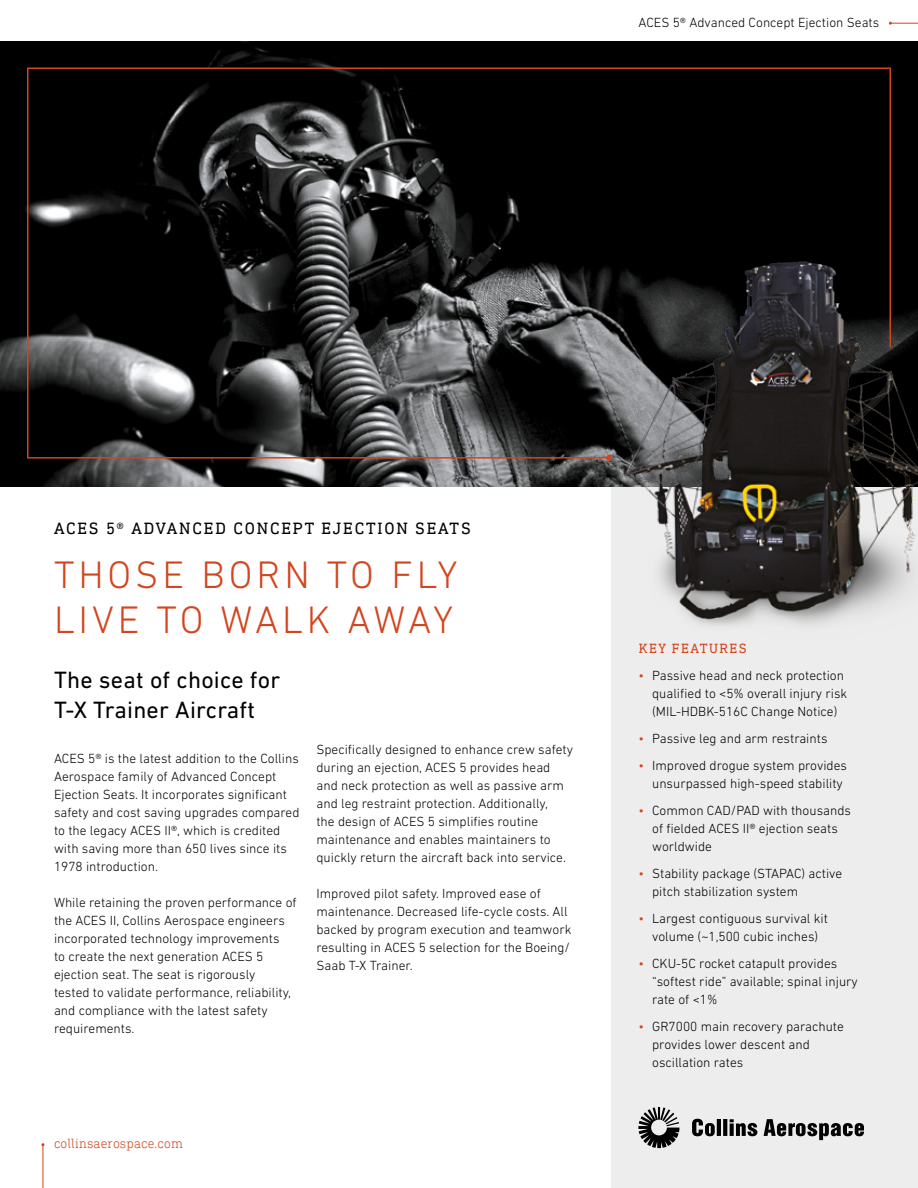
<style>
.page{position:relative;width:918px;height:1188px;background:#fff}
.page>*{position:absolute;margin:0;border:0;box-sizing:border-box;transform-origin:0 0}
.t1{font:300 39px/45px "DIN Next LT Pro";letter-spacing:.1em;color:#d2451e}
.t2{font:24px/30px "DIN Next LT Pro";letter-spacing:.01em;color:#000}
.t3{font:16.5px "DIN Next Slab Pro";letter-spacing:.11em;color:#000}
.t4{font:300 13.5px/18px "DIN Next LT Pro";color:#000}
.t5{font:300 13.5px "DIN Next Slab Pro";letter-spacing:.01em;color:#d2451e}
.t6{font:13.5px "DIN Next Slab Pro";letter-spacing:.11em;color:#d2451e}
.s1{color:#d2451e}
</style>
<div class="page">
<div style="left:612px;top:471px;width:306px;height:717px;background:#ededed"></div>
<img style="left:0;top:41px;width:918px;height:446px">
<svg style="left:26px;top:67px;width:866px;height:392px;background:#201f1f"></svg>
<svg style="left:606px;top:455px;width:4px;height:6px"></svg>
<img style="left:610px;top:238px;width:308px;height:406px">
<hr style="left:43px;top:1145px;width:1px;height:43px;background:#d2451e">
<svg style="left:889px;top:22px;width:29px;height:3px"></svg>
<svg style="left:638px;top:1107px;width:42px;height:41px"></svg>
<svg style="left:692px;top:1119px;width:172px;height:21px"></svg>
<p class="t4" style="left:638px;top:13px;width:242px">ACES 5® Advanced Concept Ejection Seats</p>
<p class="t3" style="left:54px;top:519px;width:418px">ACES 5® ADVANCED CONCEPT EJECTION SEATS</p>
<h1 class="t1" style="left:54px;top:552px;width:405px">THOSE BORN TO FLY<br>LIVE TO WALK AWAY</h1>
<h2 class="t2" style="left:54px;top:664px;width:228px">The seat of choice for<br>T-X Trainer Aircraft</h2>
<p class="t4" style="left:54px;top:749px;width:247px">ACES 5® is the latest addition to the Collins Aerospace family of Advanced Concept Ejection Seats. It incorporates significant safety and cost saving upgrades compared to the legacy ACES II®, which is credited with saving more than 650 lives since its 1978 introduction.</p>
<p class="t4" style="left:54px;top:893px;width:244px">While retaining the proven performance of the ACES II, Collins Aerospace engineers incorporated technology improvements<br>to create the next generation ACES 5 ejection seat. The seat is rigorously<br>tested to validate performance, reliability, and compliance with the latest safety requirements.</p>
<p class="t4" style="left:316px;top:740px;width:258px">Specifically designed to enhance crew safety during an ejection, ACES 5 provides head and neck protection as well as passive arm and leg restraint protection. Additionally,<br>the design of ACES 5 simplifies routine maintenance and enables maintainers to quickly return the aircraft back into service.</p>
<p class="t4" style="left:316px;top:884px;width:257px">Improved pilot safety. Improved ease of maintenance. Decreased life-cycle costs. All backed by program execution and teamwork resulting in ACES 5 selection for the Boeing/ Saab T-X Trainer.</p>
<p class="t5" style="left:54px;top:1136px;width:131px">collinsaerospace.com</p>
<p class="t6" style="left:639px;top:641px;width:110px">KEY FEATURES</p>
<p class="t4" style="left:652px;top:666px;width:197px;text-indent:-14px"><span class="s1">•</span> Passive head and neck protection qualified to &lt;5% overall injury risk (MIL-HDBK-516C Change Notice)</p>
<p class="t4" style="left:639px;top:729px;width:190px"><span class="s1">•</span> Passive leg and arm restraints</p>
<p class="t4" style="left:652px;top:756px;width:196px;text-indent:-14px"><span class="s1">•</span> Improved drogue system provides unsurpassed high-speed stability</p>
<p class="t4" style="left:652px;top:801px;width:200px;text-indent:-14px"><span class="s1">•</span> Common CAD/PAD with thousands of fielded ACES II® ejection seats worldwide</p>
<p class="t4" style="left:652px;top:864px;width:192px;text-indent:-14px"><span class="s1">•</span> Stability package (STAPAC) active pitch stabilization system</p>
<p class="t4" style="left:639px;top:909px;width:191px;text-align:center"><span class="s1">•</span> Largest contiguous survival kit volume (~1,500 cubic inches)</p>
<p class="t4" style="left:652px;top:954px;width:207px;text-indent:-14px"><span class="s1">•</span> CKU-5C rocket catapult provides “softest ride” available; spinal injury rate of &lt;1%</p>
<p class="t4" style="left:652px;top:1017px;width:193px;text-indent:-14px"><span class="s1">•</span> GR7000 main recovery parachute provides lower descent and oscillation rates</p>
</div>
